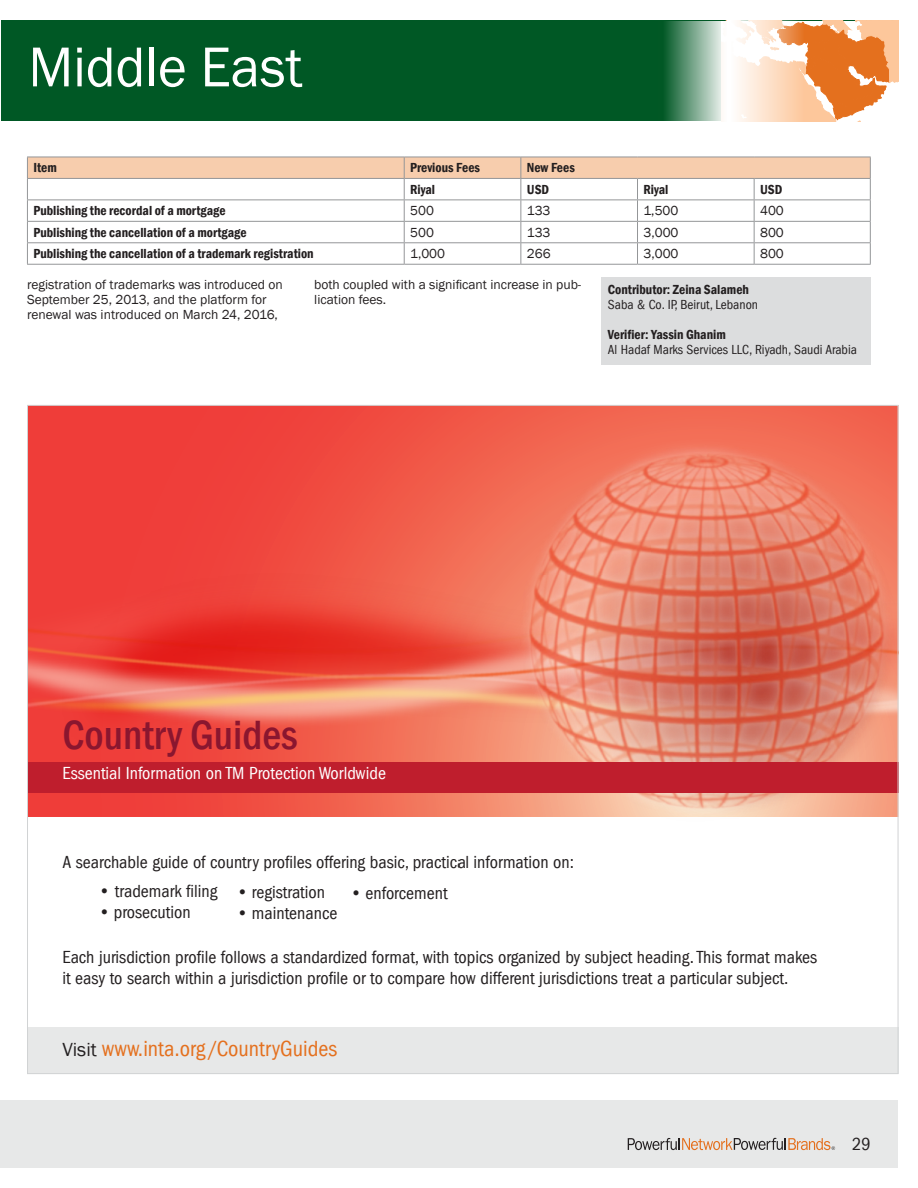
<style>
.page{position:relative;width:918px;height:1188px;background:#fff}
.page>*{position:absolute;margin:0;border:0;box-sizing:border-box;transform-origin:0 0}
.t1{font:58.2px "Franklin Gothic";color:#fff;scale:.95 1}
.t2{font:500 condensed 42px "Franklin Gothic";color:#8a162f}
.t3{font:condensed 22.5px "Franklin Gothic LT Com";color:#e4701e}
.t4{font:condensed 18px/21px "Franklin Gothic LT Com";color:#231f20}
.t5{font:condensed 18px "Franklin Gothic LT Com";color:#fff}
.t6{font:13.5px/15px "Franklin Gothic";color:#231f20}
.t7{font:600 condensed 13.5px "Franklin Gothic";color:#231f20}
.t8{font:condensed 13.5px "Franklin Gothic LT Com";color:#231f20}
.s1{font-family:"Franklin Gothic";font-weight:600}
.s2{font-family:"Franklin Gothic";font-stretch:normal;font-size:19.5px;color:#231f20}
</style>
<div class="page">
<div style="left:0;top:1100px;width:898px;height:68px;background:#e7e8e8"></div>
<svg style="left:628px;top:1138px;width:207px;height:12px"></svg>
<div style="left:601px;top:278px;width:270px;height:87px;background:#dcddde"></div>
<div style="left:1px;top:20px;width:897px;height:101px;background:#005825"></div>
<svg style="left:809px;top:21px;width:89px;height:101px"></svg>
<svg style="left:729px;top:21px;width:80px;height:101px"></svg>
<div style="left:659px;top:21px;width:70px;height:101px;background:linear-gradient(to right,#004e19,#fff)"></div>
<svg style="left:27px;top:157px;width:844px;height:107px"></svg>
<hr style="left:27px;top:264px;width:377px;height:1px;background:#949698">
<hr style="left:404px;top:264px;width:117px;height:1px;background:#949698">
<hr style="left:521px;top:264px;width:117px;height:1px;background:#949698">
<hr style="left:638px;top:264px;width:116px;height:1px;background:#949698">
<hr style="left:754px;top:264px;width:117px;height:1px;background:#949698">
<div style="left:27px;top:1027px;width:871px;height:47px;background:#e7e8e8"></div>
<svg style="left:29px;top:407px;width:430px;height:410px"></svg>
<img style="left:29px;top:544px;width:430px;height:21px">
<img style="left:29px;top:707px;width:430px;height:55px">
<img style="left:29px;top:565px;width:430px;height:142px">
<img style="left:459px;top:407px;width:437px;height:410px">
<div style="left:27px;top:762px;width:871px;height:30px;background:#bf1e2d"></div>
<h1 class="t1" style="left:28px;top:31px;width:290px">Middle East</h1>
<p class="t7" style="left:33px;top:159px;width:25px">Item</p>
<p class="t7" style="left:410px;top:159px;width:71px">Previous Fees</p>
<p class="t7" style="left:527px;top:159px;width:50px">New Fees</p>
<p class="t7" style="left:410px;top:180px;width:26px">Riyal</p>
<p class="t7" style="left:527px;top:180px;width:24px">USD</p>
<p class="t7" style="left:644px;top:180px;width:26px">Riyal</p>
<p class="t7" style="left:760px;top:180px;width:24px">USD</p>
<p class="t7" style="left:33px;top:202px;width:194px">Publishing the recordal of a mortgage</p>
<p class="t6" style="left:410px;top:204px;width:25px">500</p>
<p class="t6" style="left:527px;top:204px;width:25px">133</p>
<p class="t6" style="left:644px;top:204px;width:36px">1,500</p>
<p class="t6" style="left:760px;top:204px;width:25px">400</p>
<p class="t7" style="left:33px;top:223px;width:215px">Publishing the cancellation of a mortgage</p>
<p class="t6" style="left:410px;top:225px;width:25px">500</p>
<p class="t6" style="left:527px;top:225px;width:25px">133</p>
<p class="t6" style="left:644px;top:225px;width:37px">3,000</p>
<p class="t6" style="left:760px;top:225px;width:25px">800</p>
<p class="t7" style="left:33px;top:245px;width:282px">Publishing the cancellation of a trademark registration</p>
<p class="t6" style="left:410px;top:247px;width:36px">1,000</p>
<p class="t6" style="left:527px;top:247px;width:25px">266</p>
<p class="t6" style="left:644px;top:247px;width:37px">3,000</p>
<p class="t6" style="left:760px;top:247px;width:25px">800</p>
<p class="t6" style="left:27px;top:277px;width:257px">registration of trademarks was introduced on<br>September 25, 2013, and the platform for renewal was introduced on March 24, 2016,</p>
<p class="t6" style="left:314px;top:277px;width:269px">both coupled with a significant increase in pub&shy;lication fees.</p>
<p class="t7" style="left:608px;top:280px;width:143px">Contributor: Zeina Salameh</p>
<p class="t8" style="left:608px;top:297px;width:152px">Saba &amp; Co. IP, Beirut, Lebanon</p>
<p class="t7" style="left:608px;top:326px;width:119px">Verifier: Yassin Ghanim</p>
<p class="t8" style="left:608px;top:342px;width:251px">Al Hadaf Marks Services LLC, Riyadh, Saudi Arabia</p>
<h2 class="t2" style="left:62px;top:708px;width:237px">Country Guides</h2>
<p class="t5" style="left:62px;top:763px;width:325px">Essential Information on TM Protection Worldwide</p>
<p class="t4" style="left:62px;top:852px;width:513px">A searchable guide of country profiles offering basic, practical information on:</p>
<p class="t4" style="left:98px;top:881px;width:121px"><span class="s1">•</span> trademark filing</p>
<p class="t4" style="left:98px;top:902px;width:94px"><span class="s1">•</span> prosecution</p>
<p class="t4" style="left:62px;top:947px;width:756px">Each jurisdiction profile follows a standardized format, with topics organized by subject heading. This format makes it easy to search within a jurisdiction profile or to compare how different jurisdictions treat a particular subject.</p>
<p class="t4" style="left:237px;top:882px;width:90px"><span class="s1">•</span> registration</p>
<p class="t4" style="left:237px;top:903px;width:102px"><span class="s1">•</span> maintenance</p>
<p class="t4" style="left:350px;top:883px;width:99px"><span class="s1">•</span> enforcement</p>
<p class="t3" style="left:62px;top:1036px;width:277px"><span class="s2">Visit</span> www.inta.org/CountryGuides</p>
<p class="t4" style="left:852px;top:1134px;width:20px">29</p>
</div>
